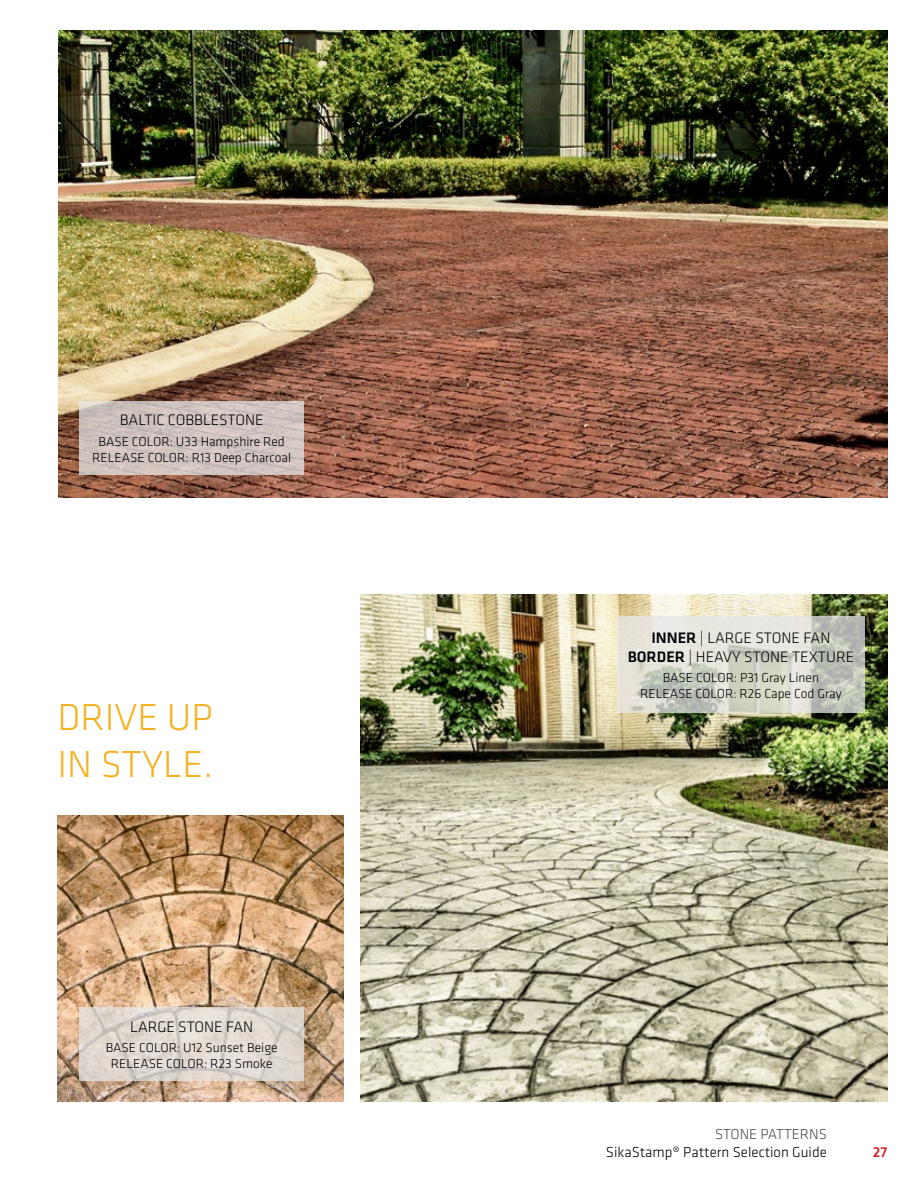
<style>
.page{position:relative;width:918px;height:1188px;background:#fff}
.page>*{position:absolute;margin:0;border:0;box-sizing:border-box;transform-origin:0 0}
.t1{font:300 39px/46.8px "Klavika";color:#f4b223}
.t2{font:300 15.75px/18.9px "Klavika";color:#000;text-align:center}
.t3{font:300 15px "Klavika";color:#000}
.t4{font:300 15px "Klavika";color:#4d4d4f}
.t5{font:500 15px "Klavika";color:#d7282f}
.t6{font:300 13.5px/16.2px "Klavika";color:#000;text-align:center}
.s1{font-weight:500}
</style>
<div class="page">
<img style="left:58px;top:815px;width:285px;height:287px">
<img style="left:58px;top:31px;width:829px;height:466px">
<img style="left:360px;top:594px;width:527px;height:508px">
<svg style="left:79px;top:401px;width:225px;height:73px;background:#cec3be"></svg>
<svg style="left:79px;top:1008px;width:225px;height:73px;background:#ded6cf"></svg>
<svg style="left:617px;top:616px;width:248px;height:97px;background:#d4d5cb"></svg>
<p class="t2" style="left:120px;top:410px;width:145px">BALTIC COBBLESTONE</p>
<p class="t6" style="left:92px;top:433px;width:201px">BASE COLOR: U33 Hampshire Red<br>RELEASE COLOR: R13 Deep Charcoal</p>
<h1 class="t1" style="left:58px;top:693px;width:157px">DRIVE UP<br>IN STYLE.</h1>
<p class="t2" style="left:130px;top:1017px;width:125px">LARGE STONE FAN</p>
<p class="t6" style="left:106px;top:1040px;width:173px">BASE COLOR: U12 Sunset Beige<br>RELEASE COLOR: R23 Smoke</p>
<p class="t2" style="left:628px;top:628px;width:228px"><span class="s1">INNER</span> | LARGE STONE FAN<br><span class="s1">BORDER</span> | HEAVY STONE TEXTURE</p>
<p class="t6" style="left:640px;top:669px;width:203px">BASE COLOR: P31 Gray Linen<br>RELEASE COLOR: R26 Cape Cod Gray</p>
<p class="t4" style="left:715px;top:1125px;width:113px">STONE PATTERNS</p>
<p class="t3" style="left:606px;top:1143px;width:222px">SikaStamp® Pattern Selection Guide</p>
<p class="t5" style="left:873px;top:1142px;width:16px">27</p>
</div>
